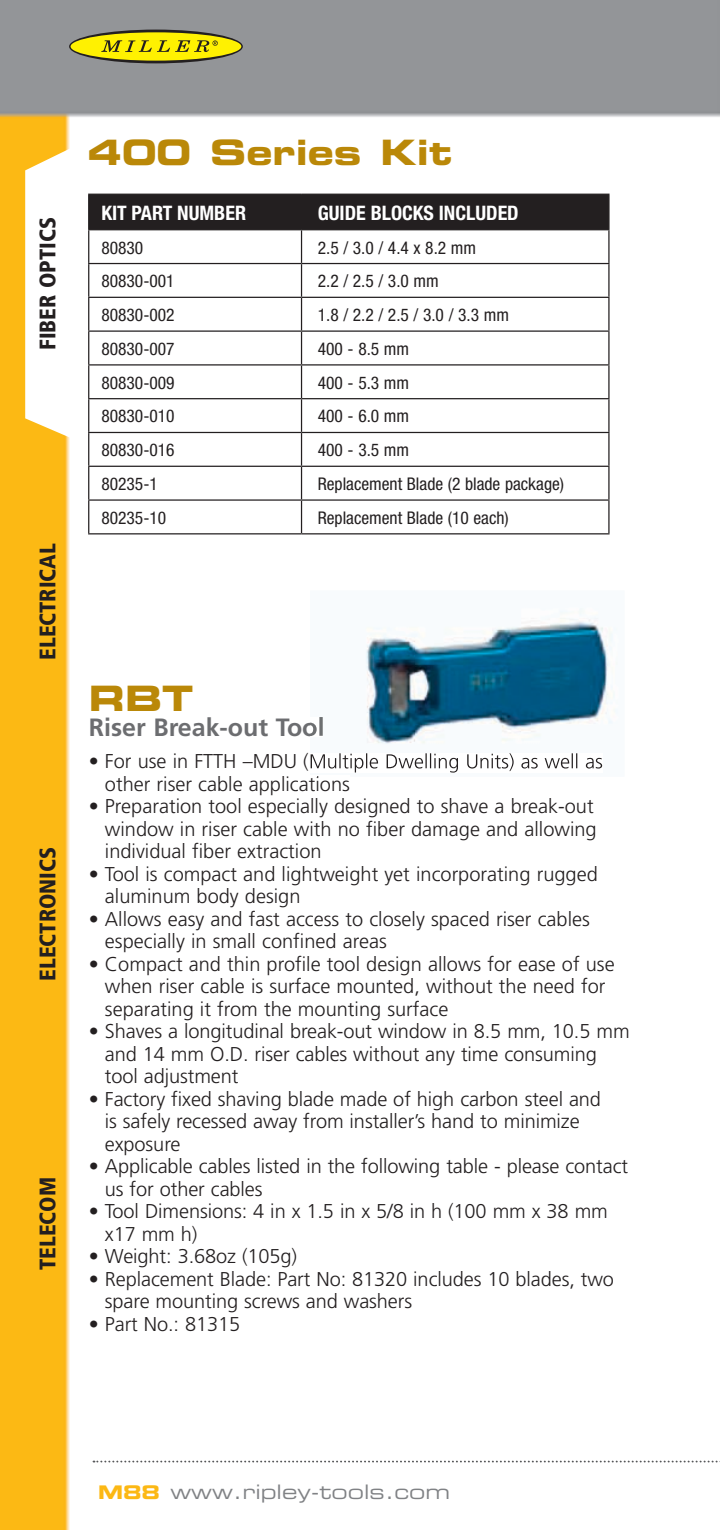
<style>
.page{position:relative;width:720px;height:1530px;background:#fff}
.page>*{position:absolute;margin:0;border:0;box-sizing:border-box;transform-origin:0 0}
.t1{font:35px "Eurostile Bold Extended Two";color:#ba8808}
.t2{font:700 25px "Frutiger";color:#6c6d70}
.t3{font:900 condensed 22.5px "Frutiger";color:#231f20}
.t4{font:300 20px/22.5px "Frutiger";color:#231f20}
.t5{font:700 condensed 20px "Helvetica Neue";color:#fff}
.t6{font:20px "Eurostile Extended Two";color:#808285}
.t7{font:condensed 17.5px "Helvetica Neue";color:#231f20}
.s1{font-family:"Eurostile Bold Extended Two";font-size:18.75px;color:#fcb814}
</style>
<div class="page">
<img style="left:0;top:0;width:720px;height:1530px">
<svg style="left:69px;top:30px;width:174px;height:33px"></svg>
<svg style="left:94px;top:1461px;width:626px;height:1px"></svg>
<svg style="left:25px;top:146px;width:50px;height:294px"></svg>
<div style="left:89px;top:195px;width:519px;height:34px;background:#231f20"></div>
<hr style="left:88px;top:194px;width:214px;height:1px;background:#231f20">
<hr style="left:88px;top:195px;width:1px;height:34px;background:#231f20">
<hr style="left:302px;top:194px;width:308px;height:1px;background:#231f20">
<hr style="left:301px;top:195px;width:1px;height:34px;background:#231f20">
<hr style="left:608px;top:195px;width:2px;height:34px;background:#231f20">
<hr style="left:88px;top:229px;width:214px;height:1px;background:#231f20">
<hr style="left:88px;top:230px;width:1px;height:33px;background:#231f20">
<hr style="left:301px;top:230px;width:1px;height:33px;background:#231f20">
<hr style="left:608px;top:230px;width:2px;height:33px;background:#231f20">
<hr style="left:88px;top:263px;width:214px;height:1px;background:#231f20">
<hr style="left:88px;top:264px;width:1px;height:33px;background:#231f20">
<hr style="left:302px;top:263px;width:308px;height:1px;background:#231f20">
<hr style="left:301px;top:264px;width:1px;height:33px;background:#231f20">
<hr style="left:608px;top:264px;width:2px;height:33px;background:#231f20">
<hr style="left:88px;top:297px;width:214px;height:1px;background:#231f20">
<hr style="left:88px;top:298px;width:1px;height:32px;background:#231f20">
<hr style="left:302px;top:297px;width:308px;height:1px;background:#231f20">
<hr style="left:301px;top:298px;width:1px;height:32px;background:#231f20">
<hr style="left:608px;top:298px;width:2px;height:32px;background:#231f20">
<hr style="left:88px;top:330px;width:214px;height:2px;background:#231f20">
<hr style="left:88px;top:332px;width:1px;height:32px;background:#231f20">
<hr style="left:302px;top:330px;width:308px;height:2px;background:#231f20">
<hr style="left:301px;top:332px;width:1px;height:32px;background:#231f20">
<hr style="left:608px;top:332px;width:2px;height:32px;background:#231f20">
<hr style="left:88px;top:364px;width:214px;height:2px;background:#231f20">
<hr style="left:88px;top:366px;width:1px;height:32px;background:#231f20">
<hr style="left:302px;top:364px;width:308px;height:2px;background:#231f20">
<hr style="left:301px;top:366px;width:1px;height:32px;background:#231f20">
<hr style="left:608px;top:366px;width:2px;height:32px;background:#231f20">
<hr style="left:88px;top:399px;width:1px;height:33px;background:#231f20">
<hr style="left:301px;top:399px;width:1px;height:33px;background:#231f20">
<hr style="left:608px;top:399px;width:2px;height:33px;background:#231f20">
<hr style="left:88px;top:433px;width:1px;height:33px;background:#231f20">
<hr style="left:301px;top:433px;width:1px;height:33px;background:#231f20">
<hr style="left:608px;top:433px;width:2px;height:33px;background:#231f20">
<hr style="left:88px;top:466px;width:214px;height:1px;background:#231f20">
<hr style="left:88px;top:467px;width:1px;height:32px;background:#231f20">
<hr style="left:302px;top:466px;width:308px;height:1px;background:#231f20">
<hr style="left:301px;top:467px;width:1px;height:32px;background:#231f20">
<hr style="left:608px;top:467px;width:2px;height:32px;background:#231f20">
<hr style="left:88px;top:499px;width:214px;height:2px;background:#231f20">
<hr style="left:88px;top:501px;width:1px;height:32px;background:#231f20">
<hr style="left:302px;top:499px;width:308px;height:2px;background:#231f20">
<hr style="left:301px;top:501px;width:1px;height:32px;background:#231f20">
<hr style="left:608px;top:501px;width:2px;height:32px;background:#231f20">
<hr style="left:302px;top:229px;width:308px;height:1px;background:#231f20">
<hr style="left:88px;top:398px;width:214px;height:1px;background:#231f20">
<hr style="left:88px;top:432px;width:214px;height:1px;background:#231f20">
<hr style="left:88px;top:533px;width:214px;height:1px;background:#231f20">
<hr style="left:302px;top:398px;width:308px;height:1px;background:#231f20">
<hr style="left:302px;top:432px;width:308px;height:1px;background:#231f20">
<hr style="left:302px;top:533px;width:308px;height:1px;background:#231f20">
<img style="left:310px;top:590px;width:315px;height:187px">
<img style="left:310px;top:717px;width:13px;height:19px">
<img style="left:310px;top:753px;width:293px;height:20px">
<img style="left:310px;top:776px;width:39px;height:1px">
<p class="t3" style="left:34px;top:350px;width:134px;rotate:-90deg">FIBER OPTICS</p>
<p class="t3" style="left:34px;top:660px;width:118px;rotate:-90deg">ELECTRICAL</p>
<p class="t3" style="left:34px;top:981px;width:135px;rotate:-90deg">ELECTRONICS</p>
<p class="t3" style="left:34px;top:1270px;width:94px;rotate:-90deg">TELECOM</p>
<h1 class="t1" style="left:88px;top:127px;width:366px">400 Series Kit</h1>
<p class="t5" style="left:101px;top:201px;width:146px">KIT PART NUMBER</p>
<p class="t5" style="left:318px;top:201px;width:203px">GUIDE BLOCKS INCLUDED</p>
<p class="t7" style="left:101px;top:237px;width:43px">80830</p>
<p class="t7" style="left:318px;top:237px;width:160px">2.5 / 3.0 / 4.4 x 8.2 mm</p>
<p class="t7" style="left:101px;top:271px;width:75px">80830-001</p>
<p class="t7" style="left:318px;top:271px;width:123px">2.2 / 2.5 / 3.0 mm</p>
<p class="t7" style="left:101px;top:305px;width:75px">80830-002</p>
<p class="t7" style="left:318px;top:305px;width:193px">1.8 / 2.2 / 2.5 / 3.0 / 3.3 mm</p>
<p class="t7" style="left:101px;top:339px;width:75px">80830-007</p>
<p class="t7" style="left:318px;top:339px;width:93px">400 - 8.5 mm</p>
<p class="t7" style="left:101px;top:372px;width:75px">80830-009</p>
<p class="t7" style="left:318px;top:372px;width:93px">400 - 5.3 mm</p>
<p class="t7" style="left:101px;top:406px;width:75px">80830-010</p>
<p class="t7" style="left:318px;top:406px;width:93px">400 - 6.0 mm</p>
<p class="t7" style="left:101px;top:440px;width:75px">80830-016</p>
<p class="t7" style="left:318px;top:440px;width:93px">400 - 3.5 mm</p>
<p class="t7" style="left:101px;top:474px;width:58px">80235-1</p>
<p class="t7" style="left:318px;top:474px;width:248px">Replacement Blade (2 blade package)</p>
<p class="t7" style="left:101px;top:508px;width:66px">80235-10</p>
<p class="t7" style="left:318px;top:508px;width:193px">Replacement Blade (10 each)</p>
<h1 class="t1" style="left:89px;top:674px;width:106px">RBT</h1>
<p class="t2" style="left:89px;top:712px;width:237px">Riser Break-out Tool</p>
<p class="t4" style="left:105px;top:773px;width:247px">other riser cable applications</p>
<p class="t4" style="left:105px;top:795px;width:493px;text-indent:-16px">• Preparation tool especially designed to shave a break-out window in riser cable with no fiber damage and allowing individual fiber extraction</p>
<p class="t4" style="left:105px;top:863px;width:494px;text-indent:-16px">• Tool is compact and lightweight yet incorporating rugged aluminum body design</p>
<p class="t4" style="left:105px;top:908px;width:487px;text-indent:-16px">• Allows easy and fast access to closely spaced riser cables especially in small confined areas</p>
<p class="t4" style="left:105px;top:953px;width:511px;text-indent:-16px">• Compact and thin profile tool design allows for ease of use when riser cable is surface mounted, without the need for separating it from the mounting surface</p>
<p class="t4" style="left:105px;top:1020px;width:526px;text-indent:-16px">• Shaves a longitudinal break-out window in 8.5 mm, 10.5 mm and 14 mm O.D. riser cables without any time consuming tool adjustment</p>
<p class="t4" style="left:105px;top:1088px;width:498px;text-indent:-16px">• Factory fixed shaving blade made of high carbon steel and is safely recessed away from installer’s hand to minimize exposure</p>
<p class="t4" style="left:105px;top:1155px;width:525px;text-indent:-16px">• Applicable cables listed in the following table - please contact us for other cables</p>
<p class="t4" style="left:105px;top:1200px;width:504px;text-indent:-16px">• Tool Dimensions: 4 in x 1.5 in x 5/8 in h (100 mm x 38 mm x17 mm h)</p>
<p class="t4" style="left:89px;top:1245px;width:210px">• Weight: 3.68oz (105g)</p>
<p class="t4" style="left:105px;top:1268px;width:511px;text-indent:-16px">• Replacement Blade: Part No: 81320 includes 10 blades, two spare mounting screws and washers</p>
<p class="t4" style="left:89px;top:1313px;width:153px">• Part No.: 81315</p>
<p class="t6" style="left:98px;top:1479px;width:354px"><span class="s1">M88</span> www.ripley-tools.com</p>
</div>
